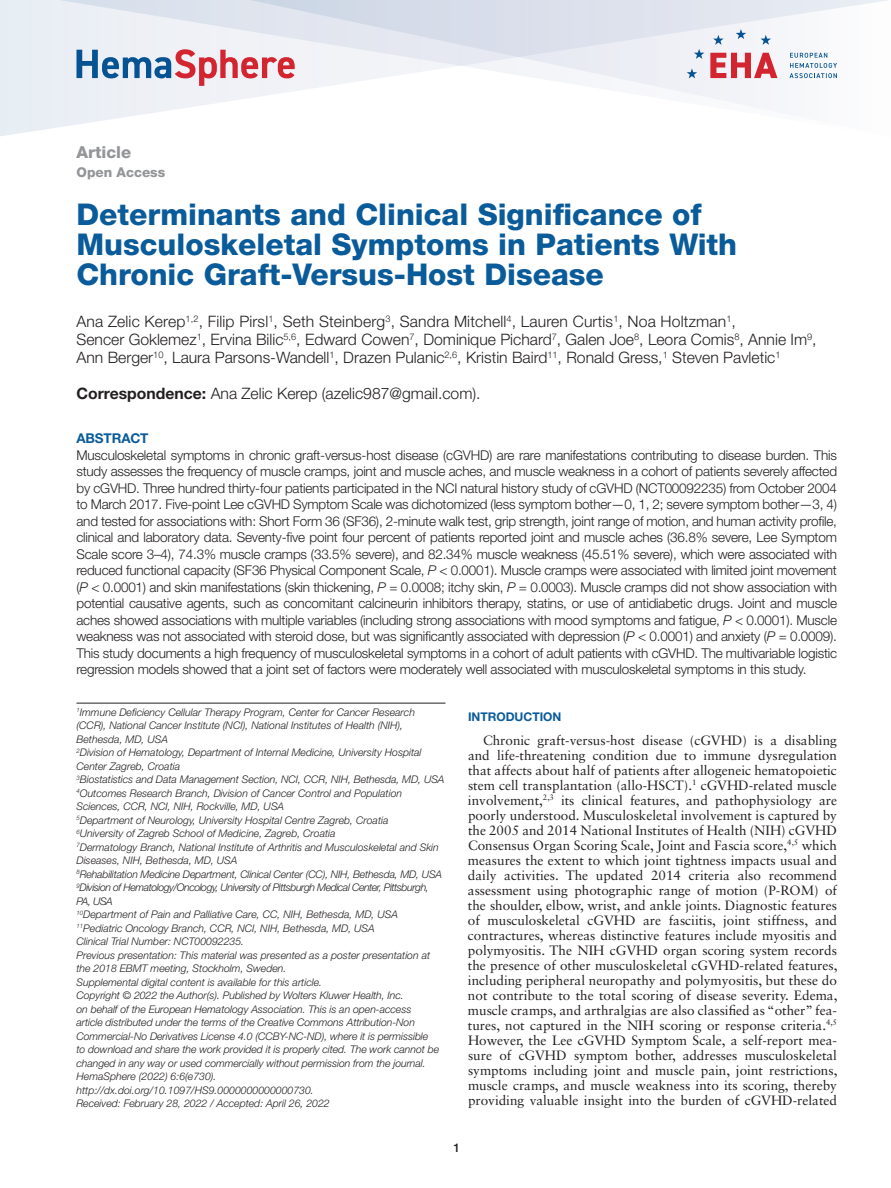
<style>
.page{position:relative;width:891px;height:1188px;background:#fff}
.page>*{position:absolute;margin:0;border:0;box-sizing:border-box;transform-origin:0 0}
.t1{font:800 30px/30px "Helvetica Neue LT Std";color:#0a5b9a}
.t2{font:800 16.5px "Helvetica Neue LT Std";color:#939598}
.t3{font:300 15.75px/18px "Helvetica Neue LT Std";color:#231f20}
.t4{font:300 13.5px/16.5px "Helvetica Neue LT Std";letter-spacing:-.015em;color:#231f20;text-align:justify}
.t5{font:13.5px/15px "Sabon LT Std";color:#231f20;text-align:justify}
.t6{font:800 13.5px "Helvetica Neue LT Std";color:#939598}
.t7{font:700 13.5px "Helvetica Neue LT Std";letter-spacing:-.01em;color:#0a5b9a}
.t8{font:700 12px "Helvetica Neue LT Std";color:#0a5b9a}
.t9{font:500 12px "Helvetica Neue LT Std";color:#231f20}
.t10{font:italic 300 10.5px/13.5px "Helvetica Neue LT Std";color:#231f20}
.s1{font-weight:700}
.s2{font-style:italic}
</style>
<div class="page">
<div style="left:1px;top:0;width:58px;height:136px;background:#e8eef4"></div>
<svg style="left:59px;top:0;width:829px;height:127px"></svg>
<svg style="left:0;top:0;width:1px;height:136px"></svg>
<svg style="left:710px;top:53px;width:68px;height:25px"></svg>
<svg style="left:789px;top:53px;width:48px;height:25px"></svg>
<svg style="left:761px;top:35px;width:10px;height:10px"></svg>
<svg style="left:713px;top:35px;width:11px;height:10px"></svg>
<svg style="left:736px;top:29px;width:10px;height:10px"></svg>
<svg style="left:694px;top:49px;width:10px;height:10px"></svg>
<svg style="left:687px;top:68px;width:10px;height:10px"></svg>
<svg style="left:76px;top:49px;width:219px;height:37px"></svg>
<hr style="left:76px;top:703px;width:370px;height:1px;background:#231f20">
<p class="t2" style="left:76px;top:142px;width:56px">Article</p>
<p class="t6" style="left:76px;top:164px;width:90px">Open Access</p>
<h1 class="t1" style="left:76px;top:199px;width:662px">Determinants and Clinical Significance of<br>Musculoskeletal Symptoms in Patients With<br>Chronic Graft-Versus-Host Disease</h1>
<p class="t3" style="left:76px;top:312px;width:742px">Ana Zelic Kerep<sup>1,2</sup>, Filip Pirsl<sup>1</sup>, Seth Steinberg<sup>3</sup>, Sandra Mitchell<sup>4</sup>, Lauren Curtis<sup>1</sup>, Noa Holtzman<sup>1</sup>,<br>Sencer Goklemez<sup>1</sup>, Ervina Bilic<sup>5,6</sup>, Edward Cowen<sup>7</sup>, Dominique Pichard<sup>7</sup>, Galen Joe<sup>8</sup>, Leora Comis<sup>8</sup>, Annie Im<sup>9</sup>,<br>Ann Berger<sup>10</sup>, Laura Parsons-Wandell<sup>1</sup>, Drazen Pulanic<sup>2,6</sup>, Kristin Baird<sup>11</sup>, Ronald Gress,<sup>1</sup> Steven Pavletic<sup>1</sup></p>
<p class="t3" style="left:77px;top:384px;width:406px"><span class="s1">Correspondence:</span> Ana Zelic Kerep (azelic987@gmail.com).</p>
<p class="t7" style="left:77px;top:430px;width:74px">ABSTRACT</p>
<p class="t4" style="left:77px;top:447px;width:762px">Musculoskeletal symptoms in chronic graft-versus-host disease (cGVHD) are rare manifestations contributing to disease burden. This study assesses the frequency of muscle cramps, joint and muscle aches, and muscle weakness in a cohort of patients severely affected by cGVHD. Three hundred thirty-four patients participated in the NCI natural history study of cGVHD (NCT00092235) from October 2004 to March 2017. Five-point Lee cGVHD Symptom Scale was dichotomized (less symptom bother—0, 1, 2; severe symptom bother—3, 4) and tested for associations with: Short Form 36 (SF36), 2-minute walk test, grip strength, joint range of motion, and human activity profile, clinical and laboratory data. Seventy-five point four percent of patients reported joint and muscle aches (36.8% severe, Lee Symptom Scale score 3–4), 74.3% muscle cramps (33.5% severe), and 82.34% muscle weakness (45.51% severe), which were associated with reduced functional capacity (SF36 Physical Component Scale, <span class="s2">P</span> &lt; 0.0001). Muscle cramps were associated with limited joint movement (<span class="s2">P</span> &lt; 0.0001) and skin manifestations (skin thickening, <span class="s2">P</span> = 0.0008; itchy skin, <span class="s2">P</span> = 0.0003). Muscle cramps did not show association with potential causative agents, such as concomitant calcineurin inhibitors therapy, statins, or use of antidiabetic drugs. Joint and muscle aches showed associations with multiple variables (including strong associations with mood symptoms and fatigue, <span class="s2">P</span> &lt; 0.0001). Muscle weakness was not associated with steroid dose, but was significantly associated with depression (<span class="s2">P</span> &lt; 0.0001) and anxiety (<span class="s2">P</span> = 0.0009).<br>This study documents a high frequency of musculoskeletal symptoms in a cohort of adult patients with cGVHD. The multivariable logistic regression models showed that a joint set of factors were moderately well associated with musculoskeletal symptoms in this study.</p>
<p class="t8" style="left:468px;top:709px;width:95px">INTRODUCTION</p>
<p class="t5" style="left:468px;top:733px;width:371px;text-indent:15px">Chronic graft-versus-host disease (cGVHD) is a disabling and life-threatening condition due to immune dysregulation that affects about half of patients after allogeneic hematopoietic stem cell transplantation (allo-HSCT).<sup>1</sup> cGVHD-related muscle involvement,<sup>2,3</sup> its clinical features, and pathophysiology are poorly understood. Musculoskeletal involvement is captured by the 2005 and 2014 National Institutes of Health (NIH) cGVHD Consensus Organ Scoring Scale, Joint and Fascia score,<sup>4,5</sup> which measures the extent to which joint tightness impacts usual and daily activities. The updated 2014 criteria also recommend assessment using photographic range of motion (P-ROM) of the shoulder, elbow, wrist, and ankle joints. Diagnostic features of musculoskeletal cGVHD are fasciitis, joint stiffness, and contractures, whereas distinctive features include myositis and polymyositis. The NIH cGVHD organ scoring system records the presence of other musculoskeletal cGVHD-related features, including peripheral neuropathy and polymyositis, but these do not contribute to the total scoring of disease severity. Edema, muscle cramps, and arthralgias are also classified as “other” fea&shy;tures, not captured in the NIH scoring or response criteria.<sup>4,5<br></sup>However, the Lee cGVHD Symptom Scale, a self-report mea&shy;sure of cGVHD symptom bother, addresses musculoskeletal symptoms including joint and muscle pain, joint restrictions, muscle cramps, and muscle weakness into its scoring, thereby providing valuable insight into the burden of cGVHD-related</p>
<p class="t10" style="left:76px;top:705px;width:370px"><sup>1</sup>Immune Deficiency Cellular Therapy Program, Center for Cancer Research (CCR), National Cancer Institute (NCI), National Institutes of Health (NIH), Bethesda, MD, USA<br><sup>2</sup>Division of Hematology, Department of Internal Medicine, University Hospital Center Zagreb, Croatia<br><sup>3</sup>Biostatistics and Data Management Section, NCI, CCR, NIH, Bethesda, MD, USA <sup>4</sup>Outcomes Research Branch, Division of Cancer Control and Population Sciences, CCR, NCI, NIH, Rockville, MD, USA<br><sup>5</sup>Department of Neurology, University Hospital Centre Zagreb, Croatia<br><sup>6</sup>University of Zagreb School of Medicine, Zagreb, Croatia<br><sup>7</sup>Dermatology Branch, National Institute of Arthritis and Musculoskeletal and Skin Diseases, NIH, Bethesda, MD, USA<br><sup>8</sup>Rehabilitation Medicine Department, Clinical Center (CC), NIH, Bethesda, MD, USA <sup>9</sup>Division of Hematology/Oncology, University of Pittsburgh Medical Center, Pittsburgh, PA, USA<br><sup>10</sup>Department of Pain and Palliative Care, CC, NIH, Bethesda, MD, USA <sup>11</sup>Pediatric Oncology Branch, CCR, NCI, NIH, Bethesda, MD, USA<br>Clinical Trial Number: NCT00092235.<br>Previous presentation: This material was presented as a poster presentation at the 2018 EBMT meeting, Stockholm, Sweden.<br>Supplemental digital content is available for this article.<br>Copyright © 2022 the Author(s). Published by Wolters Kluwer Health, Inc.<br>on behalf of the European Hematology Association. This is an open-access<br>article distributed under the terms of the Creative Commons Attribution-Non Commercial-No Derivatives License 4.0 (CCBY-NC-ND), where it is permissible<br>to download and share the work provided it is properly cited. The work cannot be changed in any way or used commercially without permission from the journal.<br>HemaSphere (2022) 6:6(e730). http://dx.doi.org/10.1097/HS9.0000000000000730.<br>Received: February 28, 2022 / Accepted: April 26, 2022</p>
<p class="t9" style="left:453px;top:1140px;width:8px">1</p>
</div>
